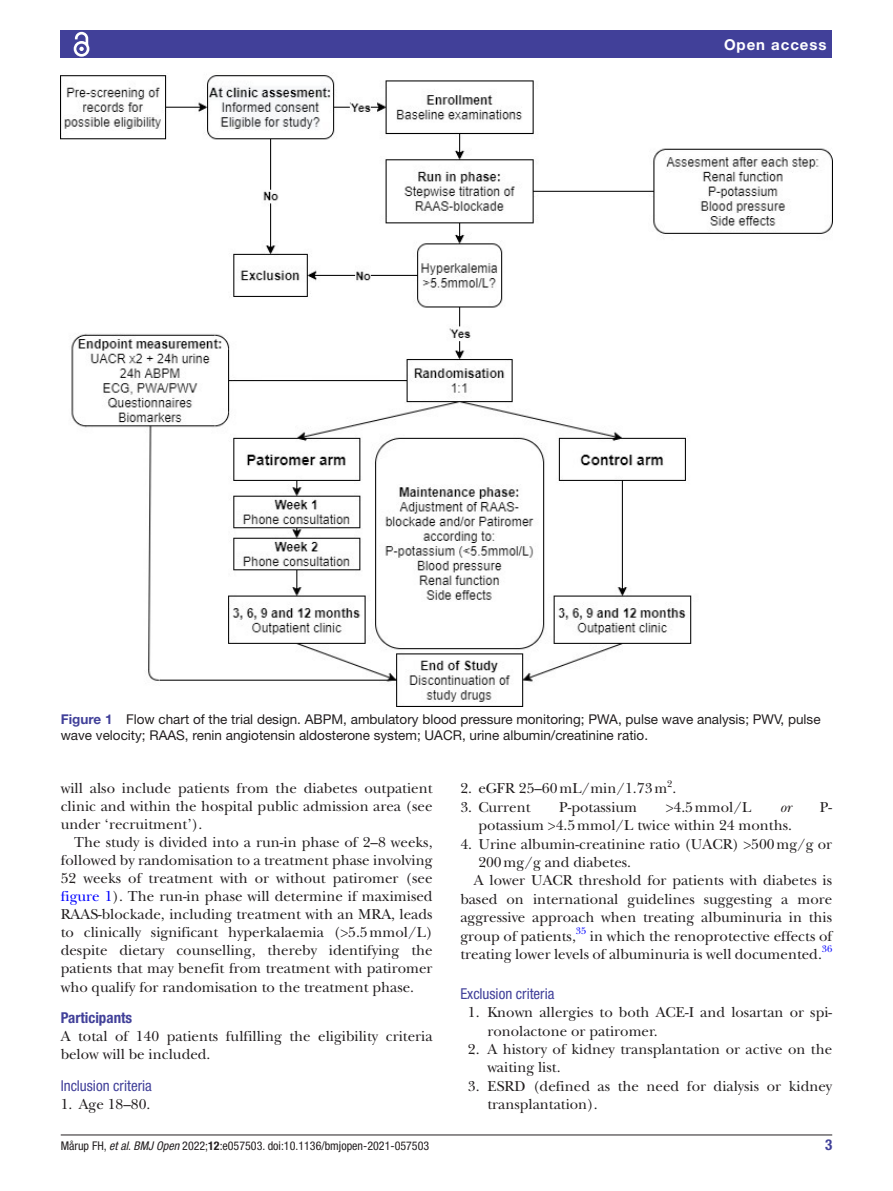
<style>
.page{position:relative;width:893px;height:1191px;background:#fff}
.page>*{position:absolute;margin:0;border:0;box-sizing:border-box;transform-origin:0 0}
.t1{font:15px/18px "New Baskerville";color:#231f20}
.t2{font:condensed 15px "Helvetica Neue LT Std";color:#414099}
.t3{font:700 condensed 15px "Helvetica Neue LT Std";color:#414099}
.t4{font:700 15px "Helvetica Neue LT Std";letter-spacing:.065em;color:#fff}
.t5{font:italic 15px "New Baskerville";color:#231f20}
.t6{font:13.5px/16.2px "Helvetica Neue LT Std";color:#231f20}
.t7{font:condensed 12px "Helvetica Neue LT Std";color:#231f20}
.t8{font:9.9px "New Baskerville";color:#00f}
.t9{font:9.9px "New Baskerville";color:#231f20}
.s1{font-weight:700;color:#414099}
.s2{color:#00f}
.s3{font-style:italic}
.s4{font-weight:700}
</style>
<div class="page">
<hr style="left:61px;top:1134px;width:771px;height:1px;background:#231f20">
<div style="left:61px;top:31px;width:771px;height:27px;background:#414099"></div>
<svg style="left:73px;top:31px;width:17px;height:26px"></svg>
<img style="left:61px;top:75px;width:771px;height:631px">
<p class="t4" style="left:724px;top:35px;width:104px">Open access</p>
<p class="t6" style="left:61px;top:710px;width:761px"><span class="s1">Figure 1</span> Flow chart of the trial design. ABPM, ambulatory blood pressure monitoring; PWA, pulse wave analysis; PWV, pulse wave velocity; RAAS, renin angiotensin aldosterone system; UACR, urine albumin/creatinine ratio.</p>
<p class="t1" style="left:61px;top:779px;width:373px;text-align:justify">will also include patients from the diabetes outpatient clinic and within the hospital public admission area (see under ‘recruitment’).</p>
<p class="t1" style="left:61px;top:833px;width:373px;text-align:justify;text-indent:14px">The study is divided into a run-in phase of 2–8 weeks, followed by randomisation to a treatment phase involving 52 weeks of treatment with or without patiromer (see <span class="s2">figure 1</span>). The run-in phase will determine if maximised RAAS-blockade, including treatment with an MRA, leads to clinically significant hyperkalaemia (&gt;5.5mmol/L) despite dietary counselling, thereby identifying the patients that may benefit from treatment with patiromer who qualify for randomisation to the treatment phase.</p>
<p class="t3" style="left:61px;top:1009px;width:73px">Participants</p>
<p class="t1" style="left:61px;top:1027px;width:373px">A total of 140 patients fulfilling the eligibility criteria below will be included.</p>
<p class="t2" style="left:61px;top:1077px;width:93px">Inclusion criteria</p>
<p class="t1" style="left:61px;top:1095px;width:91px">1. Age 18–80.</p>
<p class="t9" style="left:667px;top:777px;width:7px">2</p>
<p class="t1" style="left:460px;top:779px;width:217px">2. eGFR 25–60mL/min/1.73m .</p>
<p class="t1" style="left:460px;top:798px;width:72px">3. Current</p>
<p class="t1" style="left:559px;top:798px;width:80px">P-potassium</p>
<p class="t1" style="left:666px;top:798px;width:87px">&gt;4.5mmol/L</p>
<p class="t5" style="left:780px;top:798px;width:13px">or</p>
<p class="t1" style="left:820px;top:798px;width:14px">P-</p>
<p class="t1" style="left:478px;top:816px;width:315px">potassium &gt;4.5mmol/L twice within 24 months.</p>
<p class="t1" style="left:460px;top:835px;width:373px">4. Urine albumin-creatinine ratio (UACR) &gt;500mg/g or</p>
<p class="t1" style="left:478px;top:853px;width:154px">200mg/g and diabetes.</p>
<p class="t1" style="left:474px;top:871px;width:360px">A lower UACR threshold for patients with diabetes is</p>
<p class="t1" style="left:460px;top:890px;width:373px">based on international guidelines suggesting a more</p>
<p class="t1" style="left:460px;top:908px;width:373px">aggressive approach when treating albuminuria in this</p>
<p class="t1" style="left:460px;top:927px;width:117px">group of patients,</p>
<p class="t8" style="left:576px;top:925px;width:12px">35</p>
<p class="t1" style="left:460px;top:926px;width:373px;line-height:18.5px;text-indent:130px">in which the renoprotective effects of treating lower levels of albuminuria is well documented.</p>
<p class="t8" style="left:822px;top:943px;width:12px">36</p>
<p class="t2" style="left:460px;top:984px;width:96px">Exclusion criteria</p>
<p class="t1" style="left:487px;top:1003px;width:346px;line-height:18.5px;text-indent:-20px">1. Known allergies to both ACE-I and losartan or spi&shy;ronolactone or patiromer.</p>
<p class="t1" style="left:487px;top:1040px;width:346px;line-height:18.5px;text-indent:-20px">2. A history of kidney transplantation or active on the waiting list.</p>
<p class="t1" style="left:487px;top:1076px;width:346px;line-height:18.5px;text-indent:-20px">3. ESRD (defined as the need for dialysis or kidney transplantation).</p>
<p class="t7" style="left:61px;top:1138px;width:370px">Mårup FH, <span class="s3">et al</span>. <span class="s3">BMJ Open</span> 2022;<span class="s4">12</span>:e057503. doi:10.1136/bmjopen-2021-057503</p>
<p class="t3" style="left:825px;top:1135px;width:9px">3</p>
</div>
